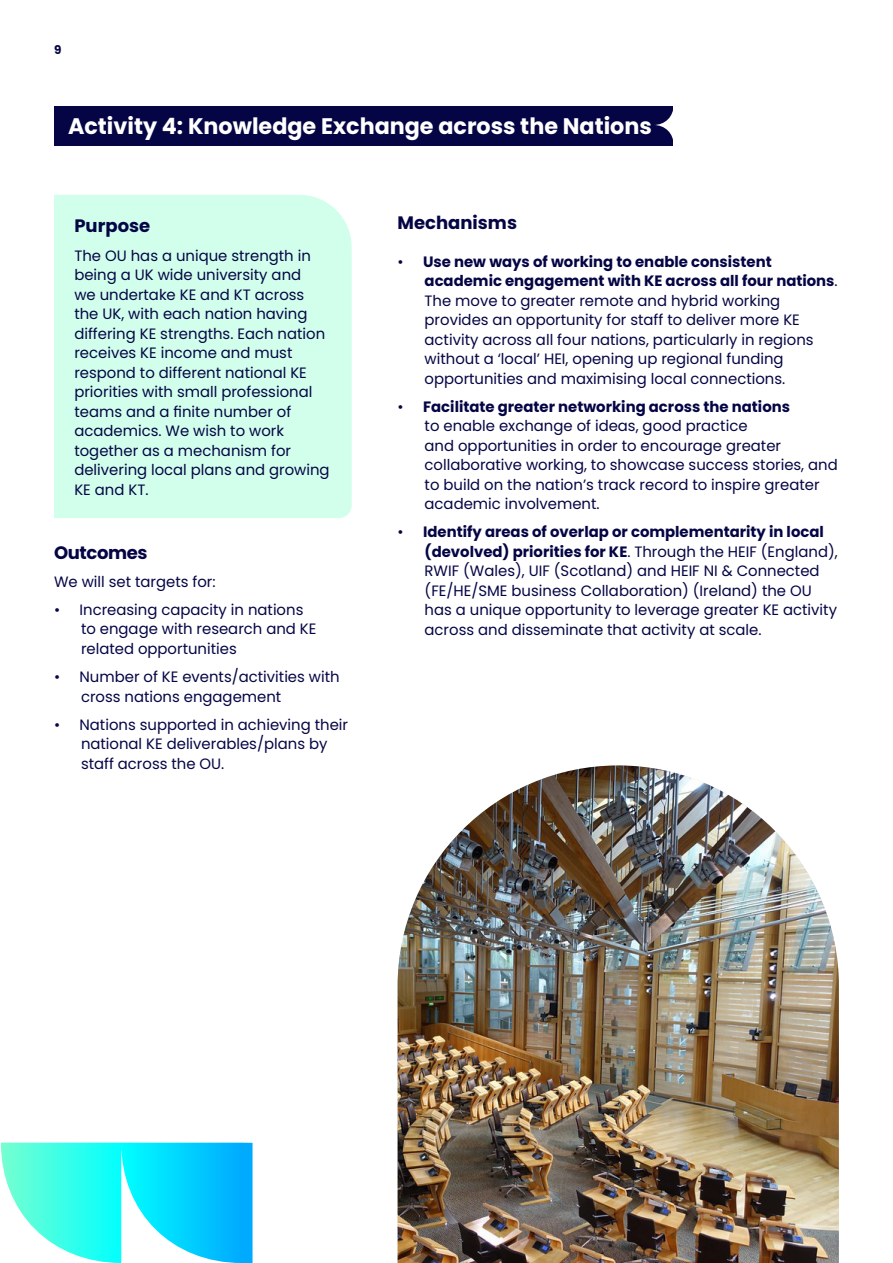
<style>
.page{position:relative;width:893px;height:1263px;background:#fff}
.page>*{position:absolute;margin:0;border:0;box-sizing:border-box;transform-origin:0 0}
.White_sub__3{font:700 22.5px "Poppins";color:#fff}
.Blue_small_sub_4{font:700 18px "Poppins";color:#050545}
.Blue_small_sub_4-2{font:700 18px "Poppins";letter-spacing:-.02em;color:#050545}
.body{font:15px/19.5px "Poppins";color:#050545}
.t1{font:700 12px "Poppins";color:#050545}
.s1{font-weight:700}
</style>
<div class="page">
<div style="left:54px;top:195px;width:298px;height:323px;background:#d1ffeb"></div>
<div style="left:54px;top:106px;width:619px;height:40px;background:#050545"></div>
<svg style="left:655px;top:110px;width:18px;height:30px"></svg>
<svg style="left:1px;top:1143px;width:252px;height:120px"></svg>
<img style="left:398px;top:765px;width:441px;height:498px">
<p class="t1" style="left:54px;top:43px;width:9px">9</p>
<h3 class="White_sub__3" style="left:68px;top:113px;width:585px">Activity 4: Knowledge Exchange across the Nations</h3>
<h4 class="Blue_small_sub_4" style="left:74px;top:215px;width:77px">Purpose</h4>
<p class="body" style="left:74px;top:246px;width:257px">The OU has a unique strength in being a UK wide university and<br>we undertake KE and KT across the UK, with each nation having differing KE strengths. Each nation receives KE income and must respond to different national KE priorities with small professional teams and a finite number of academics. We wish to work together as a mechanism for delivering local plans and growing<br>KE and KT.</p>
<h4 class="Blue_small_sub_4-2" style="left:54px;top:542px;width:95px">Outcomes</h4>
<p class="body" style="left:54px;top:572px;width:163px">We will set targets for:</p>
<p class="body" style="left:81px;top:600px;width:237px;text-indent:-27px">• Increasing capacity in nations to engage with research and KE related opportunities</p>
<p class="body" style="left:81px;top:667px;width:260px;text-indent:-27px">• Number of KE events/activities with cross nations engagement</p>
<p class="body" style="left:81px;top:714px;width:269px;text-indent:-27px">• Nations supported in achieving their national KE deliverables/plans by staff across the OU.</p>
<h4 class="Blue_small_sub_4" style="left:398px;top:213px;width:121px">Mechanisms</h4>
<p class="body" style="left:425px;top:252px;width:415px;text-indent:-27px">• <span class="s1">Use new ways of working to enable consistent academic engagement with KE across all four nations</span>.<br>The move to greater remote and hybrid working provides an opportunity for staff to deliver more KE activity across all four nations, particularly in regions without a ‘local’ HEI, opening up regional funding opportunities and maximising local connections.</p>
<p class="body" style="left:425px;top:397px;width:415px;text-indent:-27px">• <span class="s1">Facilitate greater networking across the nations<br></span>to enable exchange of ideas, good practice<br>and opportunities in order to encourage greater collaborative working, to showcase success stories, and to build on the nation’s track record to inspire greater academic involvement.</p>
<p class="body" style="left:425px;top:522px;width:415px;text-indent:-27px">• <span class="s1">Identify areas of overlap or complementarity in local (devolved) priorities for KE</span>. Through the HEIF (England), RWIF (Wales), UIF (Scotland) and HEIF NI &amp; Connected (FE/HE/SME business Collaboration) (Ireland) the OU has a unique opportunity to leverage greater KE activity across and disseminate that activity at scale.</p>
</div>
